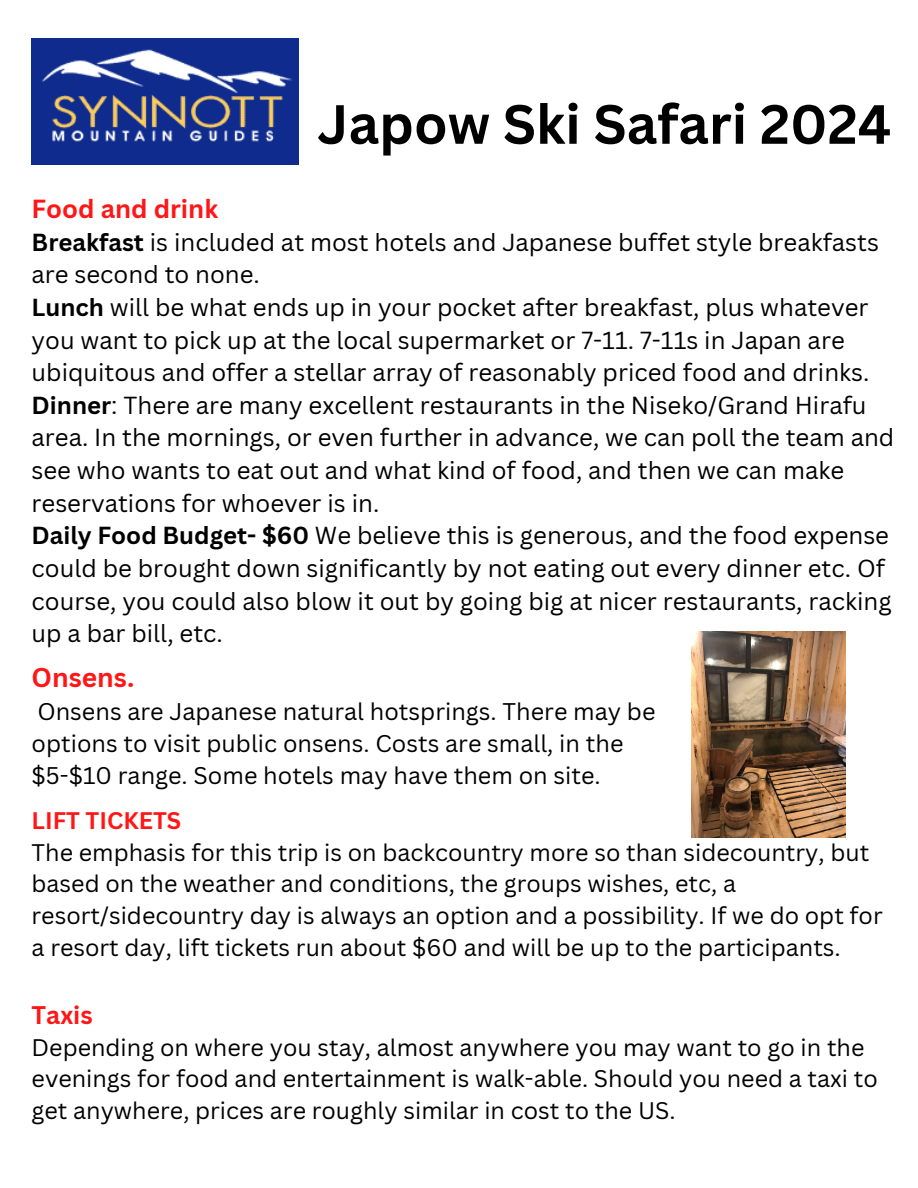
<style>
.page{position:relative;width:918px;height:1188px;background:#fff}
.page>*{position:absolute;margin:0;border:0;box-sizing:border-box;transform-origin:0 0}
.t1{font:700 54px "Canva Sans";color:#000}
.t2{font:700 26.4px "Canva Sans";color:#ff1616}
.t3{font:700 25.5px "Canva Sans";color:#ff1616}
.t4{font:700 24.75px "Canva Sans";color:#ff1616}
.t5{font:24px/32.7px "Canva Sans";color:#000}
.t6{font:23.55px/32px "Canva Sans";color:#000}
.t7{font:23.4px/31.8px "Canva Sans";color:#000}
.t8{font:700 23.4px "Canva Sans";color:#ff1616}
.s1{font-weight:700}
</style>
<div class="page">
<img style="left:32px;top:39px;width:266px;height:126px">
<img style="left:691px;top:632px;width:154px;height:205px">
<h1 class="t1" style="left:317px;top:86px;width:575px">Japow Ski Safari 2024</h1>
<p class="t3" style="left:32px;top:191px;width:188px">Food and drink</p>
<p class="t5" style="left:32px;top:225px;width:864px"><span class="s1">Breakfast</span> is included at most hotels and Japanese buffet style breakfasts are second to none.<br><span class="s1">Lunch</span> will be what ends up in your pocket after breakfast, plus whatever you want to pick up at the local supermarket or 7-11. 7-11s in Japan are ubiquitous and offer a stellar array of reasonably priced food and drinks.<br><span class="s1">Dinner</span>: There are many excellent restaurants in the Niseko/Grand Hirafu area. In the mornings, or even further in advance, we can poll the team and see who wants to eat out and what kind of food, and then we can make reservations for whoever is in.<br><span class="s1">Daily Food Budget- $60</span> We believe this is generous, and the food expense could be brought down significantly by not eating out every dinner etc. Of course, you could also blow it out by going big at nicer restaurants, racking up a bar bill, etc.</p>
<p class="t2" style="left:32px;top:659px;width:104px">Onsens.</p>
<p class="t6" style="left:32px;top:695px;width:625px">Onsens are Japanese natural hotsprings. There may be options to visit public onsens. Costs are small, in the $5-$10 range. Some hotels may have them on site.</p>
<p class="t8" style="left:32px;top:804px;width:151px">LIFT TICKETS</p>
<p class="t7" style="left:32px;top:836px;width:853px">The emphasis for this trip is on backcountry more so than sidecountry, but based on the weather and conditions, the groups wishes, etc, a resort/sidecountry day is always an option and a possibility. If we do opt for a resort day, lift tickets run about $60 and will be up to the participants.</p>
<p class="t4" style="left:32px;top:997px;width:63px">Taxis</p>
<p class="t7" style="left:32px;top:1031px;width:848px">Depending on where you stay, almost anywhere you may want to go in the evenings for food and entertainment is walk-able. Should you need a taxi to get anywhere, prices are roughly similar in cost to the US.</p>
</div>
